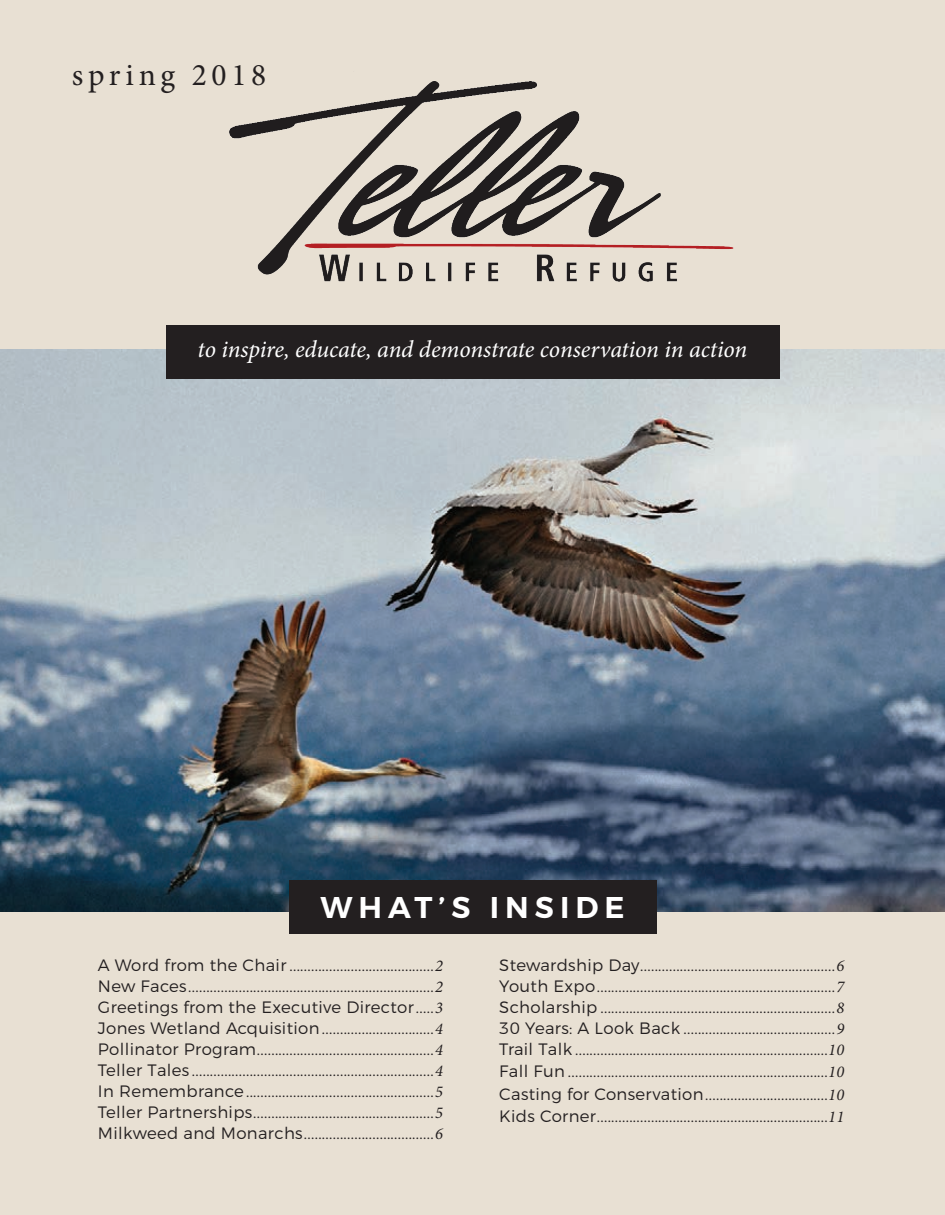
<style>
.page{position:relative;width:945px;height:1215px;background:#fff}
.page>*{position:absolute;margin:0;border:0;box-sizing:border-box;transform-origin:0 0}
.t1{font:31.5px "Minion Pro";letter-spacing:.15em;color:#231f20}
.t2{font:600 30px "Montserrat";letter-spacing:.2em;color:#fff}
.t3{font:italic 24px "Minion Pro";letter-spacing:-.01em;color:#fff}
.t4{font:300 16.5px/21px "Montserrat";letter-spacing:.02em;color:#231f20;text-align:justify}
.s1{font-family:"Minion Pro";font-weight:400;font-style:italic}
</style>
<div class="page">
<img style="left:0;top:349px;width:945px;height:563px">
<div style="left:0;top:912px;width:945px;height:303px;background:#e8e0d3"></div>
<div style="left:0;top:0;width:945px;height:349px;background:#e8e0d3"></div>
<div style="left:166px;top:325px;width:613px;height:53px;background:#231f20"></div>
<div style="left:289px;top:880px;width:367px;height:53px;background:#231f20"></div>
<img style="left:229px;top:81px;width:552px;height:275px">
<h1 class="t1" style="left:72px;top:53px;width:196px">spring 2018</h1>
<h3 class="t3" style="left:198px;top:333px;width:551px">to inspire, educate, and demonstrate conservation in action</h3>
<h2 class="t2" style="left:320px;top:889px;width:306px">WHAT’S INSIDE</h2>
<p class="t4" style="left:98px;top:954px;width:346px">A Word from the Chair ........................................<span class="s1">2<br></span>New Faces....................................................................<span class="s1">2<br></span>Greetings from the Executive Director.....<span class="s1">3<br></span>Jones Wetland Acquisition...............................<span class="s1">4<br></span>Pollinator Program.................................................<span class="s1">4<br></span>Teller Tales ...................................................................<span class="s1">4<br></span>In Remembrance....................................................<span class="s1">5<br></span>Teller Partnerships..................................................<span class="s1">5<br></span>Milkweed and Monarchs....................................<span class="s1">6</span></p>
<p class="t4" style="left:499px;top:954px;width:346px">Stewardship Day......................................................<span class="s1">6<br></span>Youth Expo..................................................................<span class="s1">7<br></span>Scholarship .................................................................<span class="s1">8<br></span>30 Years: A Look Back ..........................................<span class="s1">9<br></span>Trail Talk ......................................................................<span class="s1">10</span></p>
<p class="t4" style="left:499px;top:1060px;width:346px;line-height:22.5px">Fall Fun ........................................................................<span class="s1">10<br></span>Casting for Conservation..................................<span class="s1">10<br></span>Kids Corner................................................................<span class="s1">11</span></p>
</div>
